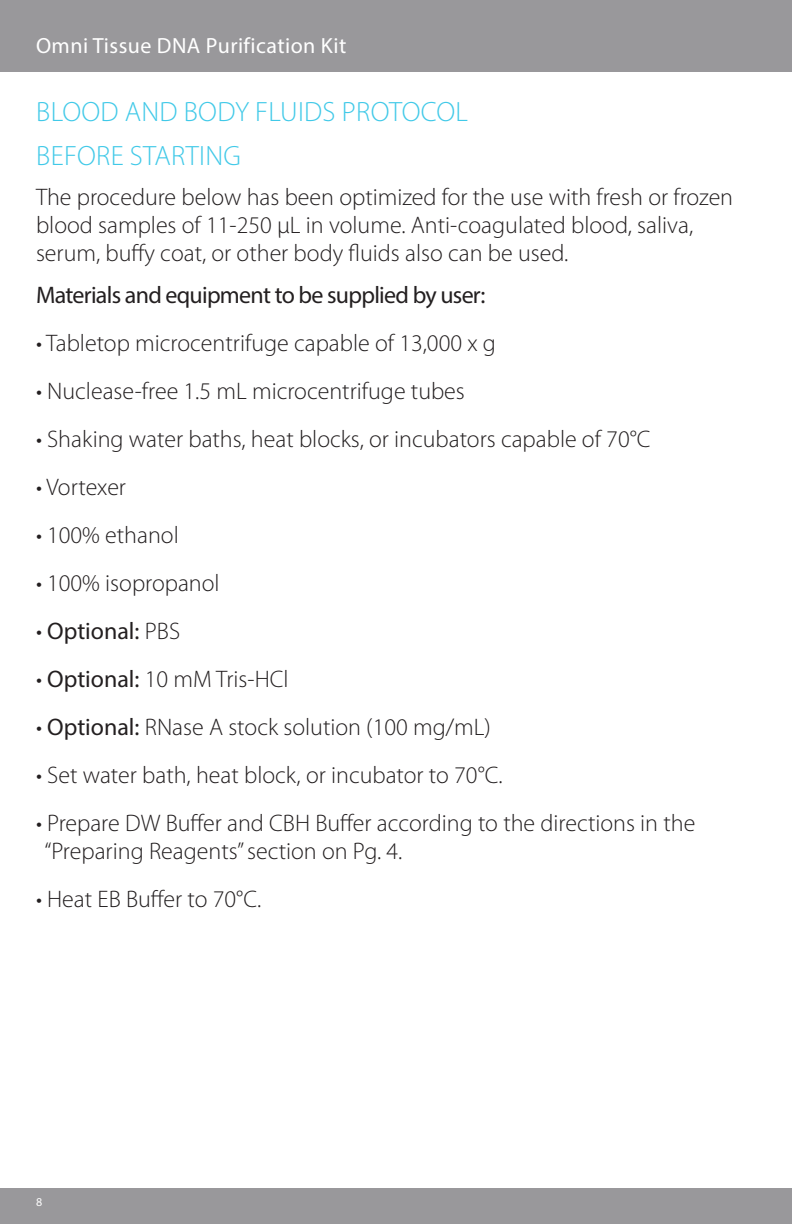
<style>
.page{position:relative;width:792px;height:1224px;background:#fff}
.page>*{position:absolute;margin:0;border:0;box-sizing:border-box;transform-origin:0 0}
.t1{font:300 28px "Myriad Pro";letter-spacing:.01em;color:#41c9e8}
.t2{font:300 24px/28px "Myriad Pro";color:#231f20}
.t3{font:24px "Myriad Pro";letter-spacing:-.03em;color:#231f20}
.t4{font:24px "Myriad Pro";color:#231f20}
.t5{font:22px "Myriad Pro";letter-spacing:.02em;color:#fff}
.t6{font:12px "Myriad Pro";color:#fff}
.s1{font-weight:300}
.s2{font-weight:400}
</style>
<div class="page">
<div style="left:0;top:0;width:792px;height:72px;background:#99989b"></div>
<div style="left:0;top:1188px;width:792px;height:36px;background:#99989b"></div>
<p class="t5" style="left:36px;top:32px;width:312px">Omni Tissue DNA Purification Kit</p>
<p class="t1" style="left:36px;top:96px;width:433px">BLOOD AND BODY FLUIDS PROTOCOL</p>
<p class="t1" style="left:36px;top:140px;width:206px">BEFORE STARTING</p>
<p class="t2" style="left:36px;top:184px;width:699px">The procedure below has been optimized for the use with fresh or frozen blood samples of 11-250 μL in volume. Anti-coagulated blood, saliva, serum, buffy coat, or other body fluids also can be used.</p>
<p class="t3" style="left:36px;top:280px;width:451px">Materials and equipment to be supplied by user:</p>
<p class="t2" style="left:36px;top:330px;width:461px">• Tabletop microcentrifuge capable of 13,000 x g</p>
<p class="t2" style="left:36px;top:378px;width:430px">• Nuclease-free 1.5 mL microcentrifuge tubes</p>
<p class="t2" style="left:36px;top:426px;width:616px">• Shaking water baths, heat blocks, or incubators capable of 70°C</p>
<p class="t2" style="left:36px;top:474px;width:92px">• Vortexer</p>
<p class="t2" style="left:36px;top:522px;width:144px">• 100% ethanol</p>
<p class="t2" style="left:36px;top:570px;width:185px">• 100% isopropanol</p>
<p class="t4" style="left:36px;top:616px;width:146px"><span class="s1">•</span> Optional: <span class="s1">PBS</span></p>
<p class="t2" style="left:36px;top:666px;width:254px">• <span class="s2">Optional:</span> 10 mM Tris-HCl</p>
<p class="t2" style="left:36px;top:714px;width:456px">• <span class="s2">Optional:</span> RNase A stock solution (100 mg/mL)</p>
<p class="t2" style="left:36px;top:762px;width:468px">• Set water bath, heat block, or incubator to 70°C.</p>
<p class="t2" style="left:36px;top:810px;width:661px">• Prepare DW Buffer and CBH Buffer according to the directions in the</p>
<p class="t2" style="left:44px;top:838px;width:360px">“Preparing Reagents” section on Pg. 4.</p>
<p class="t2" style="left:36px;top:886px;width:227px">• Heat EB Buffer to 70°C.</p>
<p class="t6" style="left:36px;top:1195px;width:8px">8</p>
</div>
